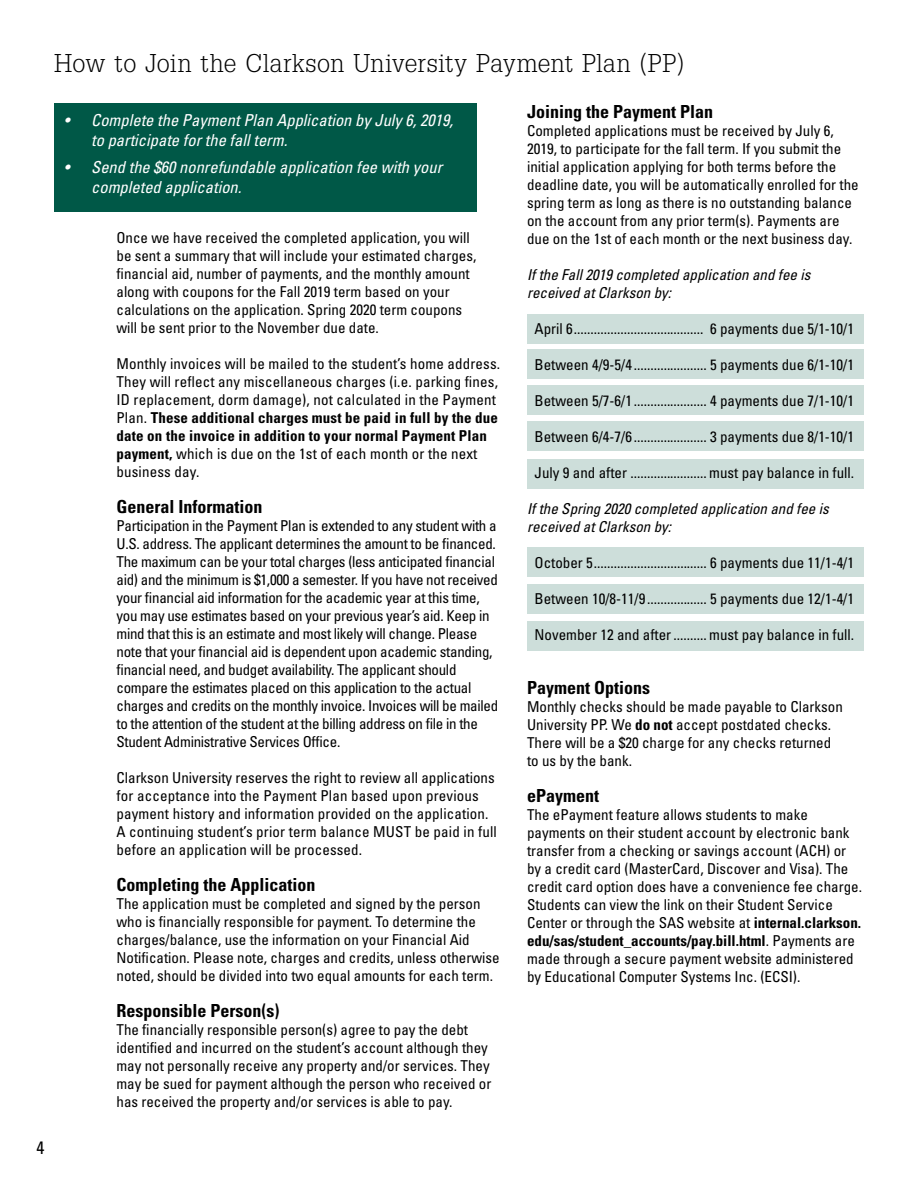
<style>
.page{position:relative;width:918px;height:1188px;background:#fff}
.page>*{position:absolute;margin:0;border:0;box-sizing:border-box;transform-origin:0 0}
.t1{font:27px "Square Serif Light DTC";letter-spacing:.02em;color:#000}
.t2{font:700 condensed 18px "Univers";color:#000}
.t3{font:condensed 18px "Univers";color:#000}
.t4{font:italic condensed 16.5px/19.8px "Univers";color:#fff}
.t5{font:condensed 15px/18px "Univers";color:#000}
.t6{font:condensed 15px/18px "Univers";letter-spacing:-.02em;color:#000}
.t7{font:italic condensed 15px/18px "Univers";color:#000}
.s1{font-weight:700}
</style>
<div class="page">
<div style="left:527px;top:547px;width:337px;height:30px;background:#cddeda"></div>
<div style="left:527px;top:584px;width:337px;height:30px;background:#cddeda"></div>
<div style="left:527px;top:621px;width:337px;height:30px;background:#cddeda"></div>
<div style="left:527px;top:314px;width:337px;height:30px;background:#cddeda"></div>
<div style="left:527px;top:349px;width:337px;height:30px;background:#cddeda"></div>
<div style="left:527px;top:385px;width:337px;height:30px;background:#cddeda"></div>
<div style="left:527px;top:421px;width:337px;height:30px;background:#cddeda"></div>
<div style="left:527px;top:459px;width:337px;height:30px;background:#cddeda"></div>
<div style="left:54px;top:103px;width:423px;height:109px;background:#005847"></div>
<h1 class="t1" style="left:54px;top:48px;width:632px">How to Join the Clarkson University Payment Plan (PP)</h1>
<p class="t4" style="left:91px;top:110px;width:363px;text-indent:-27px">• Complete the Payment Plan Application by July 6, 2019, to participate for the fall term.</p>
<p class="t4" style="left:91px;top:157px;width:353px;text-indent:-27px">• Send the $60 nonrefundable application fee with your completed application.</p>
<p class="t5" style="left:117px;top:228px;width:361px">Once we have received the completed application, you will be sent a summary that will include your estimated charges, financial aid, number of payments, and the monthly amount along with coupons for the Fall 2019 term based on your calculations on the application. Spring 2020 term coupons will be sent prior to the November due date.</p>
<p class="t5" style="left:117px;top:354px;width:385px">Monthly invoices will be mailed to the student’s home address.<br>They will reflect any miscellaneous charges (i.e. parking fines, ID replacement, dorm damage), not calculated in the Payment Plan. <span class="s1">These additional charges must be paid in full by the due date on the invoice in addition to your normal Payment Plan payment,</span> which is due on the 1st of each month or the next business day.</p>
<p class="t2" style="left:117px;top:495px;width:147px">General Information</p>
<p class="t6" style="left:117px;top:516px;width:383px">Participation in the Payment Plan is extended to any student with a U.S. address. The applicant determines the amount to be financed.<br>The maximum can be your total charges (less anticipated financial aid) and the minimum is $1,000 a semester. If you have not received your financial aid information for the academic year at this time, you may use estimates based on your previous year’s aid. Keep in mind that this is an estimate and most likely will change. Please note that your financial aid is dependent upon academic standing, financial need, and budget availability. The applicant should compare the estimates placed on this application to the actual charges and credits on the monthly invoice. Invoices will be mailed to the attention of the student at the billing address on file in the Student Administrative Services Office.</p>
<p class="t5" style="left:117px;top:768px;width:382px">Clarkson University reserves the right to review all applications for acceptance into the Payment Plan based upon previous payment history and information provided on the application.<br>A continuing student’s prior term balance MUST be paid in full before an application will be processed.</p>
<p class="t2" style="left:117px;top:873px;width:201px">Completing the Application</p>
<p class="t5" style="left:117px;top:894px;width:385px">The application must be completed and signed by the person who is financially responsible for payment. To determine the charges/balance, use the information on your Financial Aid Notification. Please note, charges and credits, unless otherwise noted, should be divided into two equal amounts for each term.</p>
<p class="t2" style="left:117px;top:999px;width:164px">Responsible Person(s)</p>
<p class="t5" style="left:117px;top:1020px;width:376px">The financially responsible person(s) agree to pay the debt identified and incurred on the student’s account although they may not personally receive any property and/or services. They may be sued for payment although the person who received or has received the property and/or services is able to pay.</p>
<p class="t2" style="left:527px;top:100px;width:188px">Joining the Payment Plan</p>
<p class="t5" style="left:527px;top:121px;width:333px">Completed applications must be received by July 6, 2019, to participate for the fall term. If you submit the initial application applying for both terms before the deadline date, you will be automatically enrolled for the spring term as long as there is no outstanding balance on the account from any prior term(s). Payments are due on the 1st of each month or the next business day.</p>
<p class="t7" style="left:527px;top:265px;width:285px">If the Fall 2019 completed application and fee is received at Clarkson by:</p>
<p class="t5" style="left:535px;top:319px;width:321px">April 6....................................... 6 payments due 5/1-10/1</p>
<p class="t5" style="left:535px;top:355px;width:321px">Between 4/9-5/4...................... 5 payments due 6/1-10/1</p>
<p class="t5" style="left:535px;top:391px;width:321px">Between 5/7-6/1...................... 4 payments due 7/1-10/1</p>
<p class="t5" style="left:535px;top:427px;width:321px">Between 6/4-7/6...................... 3 payments due 8/1-10/1</p>
<p class="t5" style="left:535px;top:463px;width:321px">July 9 and after ....................... must pay balance in full.</p>
<p class="t7" style="left:527px;top:499px;width:303px">If the Spring 2020 completed application and fee is received at Clarkson by:</p>
<p class="t5" style="left:535px;top:553px;width:321px">October 5.................................. 6 payments due 11/1-4/1</p>
<p class="t5" style="left:535px;top:589px;width:321px">Between 10/8-11/9.................. 5 payments due 12/1-4/1</p>
<p class="t5" style="left:535px;top:625px;width:321px">November 12 and after .......... must pay balance in full.</p>
<p class="t2" style="left:527px;top:676px;width:124px">Payment Options</p>
<p class="t5" style="left:527px;top:697px;width:317px">Monthly checks should be made payable to Clarkson University PP. We <span class="s1">do not</span> accept postdated checks.<br>There will be a $20 charge for any checks returned to us by the bank.</p>
<p class="t2" style="left:527px;top:784px;width:74px">ePayment</p>
<p class="t5" style="left:527px;top:805px;width:336px">The ePayment feature allows students to make payments on their student account by electronic bank transfer from a checking or savings account (ACH) or by a credit card (MasterCard, Discover and Visa). The credit card option does have a convenience fee charge.<br>Students can view the link on their Student Service Center or through the SAS website at <span class="s1">internal.clarkson. edu/sas/student_accounts/pay.bill.html</span>. Payments are made through a secure payment website administered by Educational Computer Systems Inc. (ECSI).</p>
<p class="t3" style="left:37px;top:1136px;width:9px">4</p>
</div>
